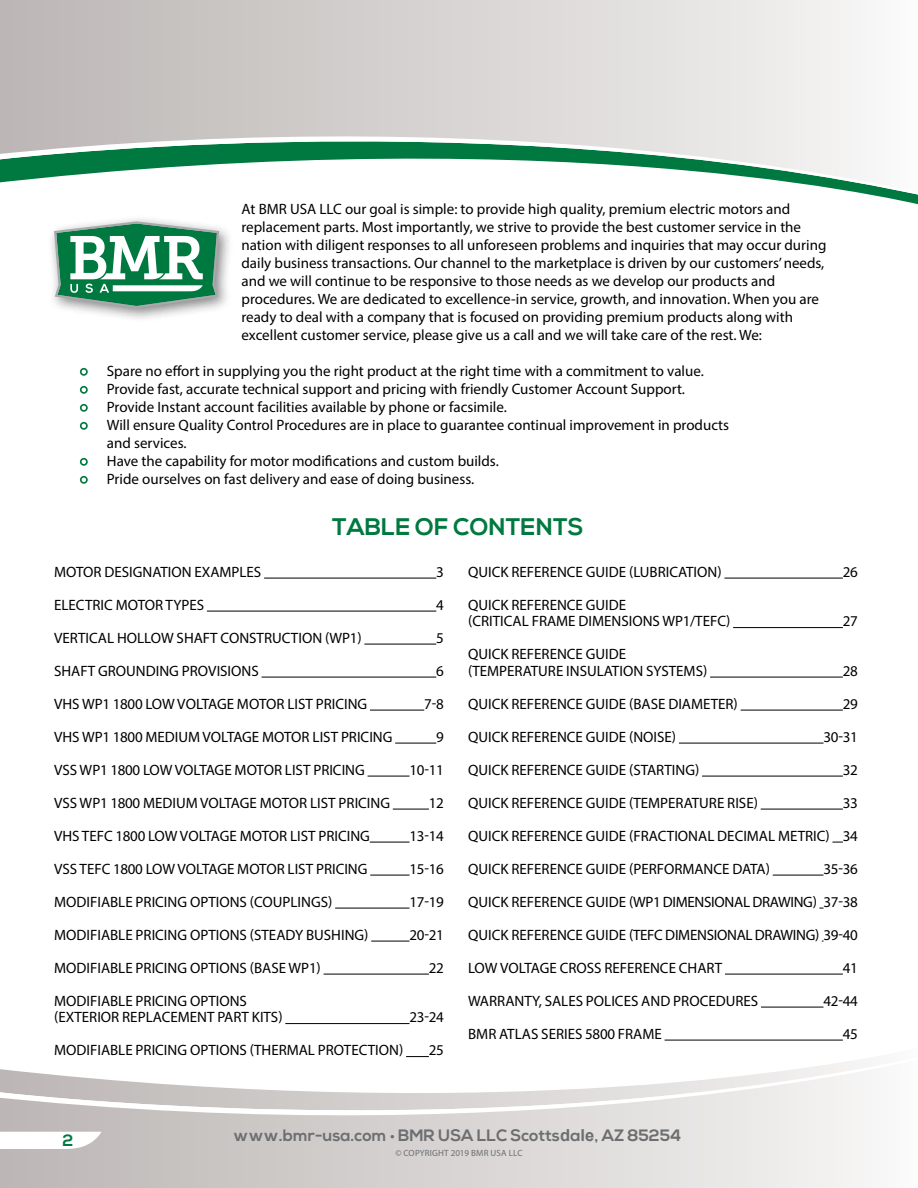
<style>
.page{position:relative;width:918px;height:1188px;background:#fff}
.page>*{position:absolute;margin:0;border:0;box-sizing:border-box;transform-origin:0 0}
.t1{font:700 24px "Nexa";color:#007940}
.t2{font:700 16.5px "Nexa";color:#6d6e71}
.t3{font:700 16.5px "Nexa";color:#007940}
.t4{font:15px/18px "Myriad Pro";color:#000}
.t5{font:15px "Myriad Pro";letter-spacing:-.02em;color:#000}
.t6{font:9px "Myriad Pro";letter-spacing:.02em;color:#6d6e71}
.s1{font-family:"Myriad Pro";font-weight:400}
.s2{color:#6d6e70}
.s3{font-family:"Arial";color:#6d6e70}
</style>
<div class="page">
<svg style="left:0;top:1157px;width:865px;height:31px;background:#d6d3d2"></svg>
<svg style="left:0;top:1057px;width:865px;height:100px"></svg>
<svg style="left:0;top:0;width:862px;height:95px;background:#d6d3d2"></svg>
<svg style="left:0;top:95px;width:918px;height:104px"></svg>
<svg style="left:0;top:1132px;width:102px;height:17px"></svg>
<hr style="left:264px;top:578px;width:172px;height:1px;background:#000">
<hr style="left:207px;top:611px;width:229px;height:1px;background:#000">
<hr style="left:364px;top:644px;width:72px;height:1px;background:#000">
<hr style="left:262px;top:677px;width:174px;height:1px;background:#000">
<hr style="left:370px;top:710px;width:54px;height:1px;background:#000">
<hr style="left:395px;top:743px;width:41px;height:1px;background:#000">
<hr style="left:368px;top:776px;width:42px;height:1px;background:#000">
<hr style="left:393px;top:809px;width:36px;height:1px;background:#000">
<hr style="left:370px;top:842px;width:40px;height:1px;background:#000">
<hr style="left:370px;top:875px;width:40px;height:1px;background:#000">
<hr style="left:335px;top:908px;width:75px;height:1px;background:#000">
<hr style="left:371px;top:941px;width:39px;height:1px;background:#000">
<hr style="left:324px;top:974px;width:105px;height:1px;background:#000">
<hr style="left:285px;top:1023px;width:125px;height:1px;background:#000">
<svg style="left:406px;top:1056px;width:23px;height:1px"></svg>
<hr style="left:724px;top:578px;width:119px;height:1px;background:#000">
<hr style="left:733px;top:627px;width:110px;height:1px;background:#000">
<hr style="left:710px;top:677px;width:133px;height:1px;background:#000">
<hr style="left:741px;top:710px;width:102px;height:1px;background:#000">
<hr style="left:679px;top:743px;width:145px;height:1px;background:#000">
<hr style="left:702px;top:776px;width:141px;height:1px;background:#000">
<hr style="left:761px;top:809px;width:82px;height:1px;background:#000">
<hr style="left:773px;top:875px;width:51px;height:1px;background:#000">
<hr style="left:725px;top:974px;width:118px;height:1px;background:#000">
<hr style="left:761px;top:1007px;width:63px;height:1px;background:#000">
<hr style="left:665px;top:1040px;width:178px;height:1px;background:#000">
<div style="left:80px;top:368px;width:8px;height:8px;border:2px solid #007940;border-radius:50%"></div>
<div style="left:80px;top:386px;width:8px;height:8px;border:2px solid #007940;border-radius:50%"></div>
<div style="left:80px;top:404px;width:8px;height:8px;border:2px solid #007940;border-radius:50%"></div>
<div style="left:80px;top:422px;width:8px;height:8px;border:2px solid #007940;border-radius:50%"></div>
<div style="left:80px;top:458px;width:8px;height:8px;border:2px solid #007940;border-radius:50%"></div>
<div style="left:80px;top:476px;width:8px;height:8px;border:2px solid #007940;border-radius:50%"></div>
<div style="left:46px;top:213px;width:189px;height:111px;background:#000;opacity:.5"></div>
<svg style="left:54px;top:221px;width:165px;height:87px"></svg>
<p class="t4" style="left:241px;top:199px;width:586px">At BMR USA LLC our goal is simple: to provide high quality, premium electric motors and replacement parts. Most importantly, we strive to provide the best customer service in the nation with diligent responses to all unforeseen problems and inquiries that may occur during daily business transactions. Our channel to the marketplace is driven by our customers’needs, and we will continue to be responsive to those needs as we develop our products and procedures. We are dedicated to excellence-in service, growth, and innovation. When you are ready to deal with a company that is focused on providing premium products along with excellent customer service, please give us a call and we will take care of the rest. We:</p>
<p class="t4" style="left:107px;top:361px;width:624px">Spare no effort in supplying you the right product at the right time with a commitment to value.<br>Provide fast, accurate technical support and pricing with friendly Customer Account Support.<br>Provide Instant account facilities available by phone or facsimile.<br>Will ensure Quality Control Procedures are in place to guarantee continual improvement in products and services.<br>Have the capability for motor modifications and custom builds.<br>Pride ourselves on fast delivery and ease of doing business.</p>
<h1 class="t1" style="left:332px;top:513px;width:253px">TABLE OF CONTENTS</h1>
<p class="t4" style="left:54px;top:562px;width:209px">MOTOR DESIGNATION EXAMPLES</p>
<p class="t4" style="left:436px;top:562px;width:9px">3</p>
<p class="t4" style="left:54px;top:595px;width:152px">ELECTRIC MOTOR TYPES</p>
<p class="t4" style="left:436px;top:595px;width:9px">4</p>
<p class="t4" style="left:54px;top:628px;width:309px">VERTICAL HOLLOW SHAFT CONSTRUCTION (WP1)</p>
<p class="t4" style="left:436px;top:628px;width:9px">5</p>
<p class="t4" style="left:54px;top:661px;width:206px">SHAFT GROUNDING PROVISIONS</p>
<p class="t4" style="left:436px;top:661px;width:9px">6</p>
<p class="t4" style="left:54px;top:694px;width:315px">VHS WP1 1800 LOW VOLTAGE MOTOR LIST PRICING</p>
<p class="t4" style="left:424px;top:694px;width:21px">7-8</p>
<p class="t4" style="left:54px;top:727px;width:340px">VHS WP1 1800 MEDIUM VOLTAGE MOTOR LIST PRICING</p>
<p class="t4" style="left:436px;top:727px;width:9px">9</p>
<p class="t4" style="left:54px;top:760px;width:312px">VSS WP1 1800 LOW VOLTAGE MOTOR LIST PRICING</p>
<p class="t4" style="left:410px;top:760px;width:36px">10-11</p>
<p class="t4" style="left:54px;top:793px;width:337px">VSS WP1 1800 MEDIUM VOLTAGE MOTOR LIST PRICING</p>
<p class="t4" style="left:429px;top:793px;width:17px">12</p>
<p class="t4" style="left:54px;top:826px;width:317px">VHS TEFC 1800 LOW VOLTAGE MOTOR LIST PRICING</p>
<p class="t4" style="left:410px;top:826px;width:36px">13-14</p>
<p class="t4" style="left:54px;top:859px;width:315px">VSS TEFC 1800 LOW VOLTAGE MOTOR LIST PRICING</p>
<p class="t4" style="left:410px;top:859px;width:36px">15-16</p>
<p class="t4" style="left:54px;top:892px;width:280px">MODIFIABLE PRICING OPTIONS (COUPLINGS)</p>
<p class="t4" style="left:410px;top:892px;width:36px">17-19</p>
<p class="t4" style="left:54px;top:925px;width:316px">MODIFIABLE PRICING OPTIONS (STEADY BUSHING)</p>
<p class="t4" style="left:410px;top:925px;width:36px">20-21</p>
<p class="t4" style="left:54px;top:958px;width:268px">MODIFIABLE PRICING OPTIONS (BASE WP1)</p>
<p class="t4" style="left:429px;top:958px;width:17px">22</p>
<p class="t4" style="left:54px;top:992px;width:230px;line-height:16.5px">MODIFIABLE PRICING OPTIONS (EXTERIOR REPLACEMENT PART KITS)</p>
<p class="t4" style="left:410px;top:1008px;width:36px">23-24</p>
<p class="t4" style="left:54px;top:1041px;width:351px">MODIFIABLE PRICING OPTIONS (THERMAL PROTECTION)</p>
<p class="t4" style="left:429px;top:1041px;width:17px">25</p>
<p class="t4" style="left:468px;top:562px;width:255px">QUICK REFERENCE GUIDE (LUBRICATION)</p>
<p class="t4" style="left:843px;top:562px;width:17px">26</p>
<p class="t4" style="left:468px;top:596px;width:264px;line-height:16.5px">QUICK REFERENCE GUIDE<br>(CRITICAL FRAME DIMENSIONS WP1/TEFC)</p>
<p class="t4" style="left:843px;top:612px;width:17px">27</p>
<p class="t4" style="left:468px;top:646px;width:241px;line-height:16.5px">QUICK REFERENCE GUIDE (TEMPERATURE INSULATION SYSTEMS)</p>
<p class="t4" style="left:843px;top:661px;width:17px">28</p>
<p class="t4" style="left:468px;top:694px;width:271px">QUICK REFERENCE GUIDE (BASE DIAMETER)</p>
<p class="t4" style="left:843px;top:694px;width:17px">29</p>
<p class="t4" style="left:468px;top:727px;width:210px">QUICK REFERENCE GUIDE (NOISE)</p>
<p class="t4" style="left:824px;top:727px;width:36px">30-31</p>
<p class="t4" style="left:468px;top:760px;width:233px">QUICK REFERENCE GUIDE (STARTING)</p>
<p class="t4" style="left:843px;top:760px;width:17px">32</p>
<p class="t4" style="left:468px;top:793px;width:291px">QUICK REFERENCE GUIDE (TEMPERATURE RISE)</p>
<p class="t4" style="left:843px;top:793px;width:17px">33</p>
<p class="t4" style="left:468px;top:826px;width:391px">QUICK REFERENCE GUIDE (FRACTIONAL DECIMAL METRIC) 34</p>
<p class="t4" style="left:468px;top:859px;width:303px">QUICK REFERENCE GUIDE (PERFORMANCE DATA)</p>
<p class="t4" style="left:824px;top:859px;width:36px">35-36</p>
<p class="t5" style="left:468px;top:892px;width:391px">QUICK REFERENCE GUIDE (WP1DIMENSIONAL DRAWING) 37-38</p>
<p class="t5" style="left:468px;top:925px;width:391px">QUICK REFERENCE GUIDE (TEFC DIMENSIONAL DRAWING) 39-40</p>
<p class="t4" style="left:468px;top:958px;width:256px">LOW VOLTAGE CROSS REFERENCE CHART</p>
<p class="t4" style="left:843px;top:958px;width:17px">41</p>
<p class="t4" style="left:468px;top:991px;width:292px">WARRANTY, SALES POLICES AND PROCEDURES</p>
<p class="t4" style="left:824px;top:991px;width:36px">42-44</p>
<p class="t4" style="left:468px;top:1024px;width:195px">BMR ATLAS SERIES 5800 FRAME</p>
<p class="t4" style="left:843px;top:1024px;width:17px">45</p>
<p class="t3" style="left:63px;top:1130px;width:12px">2</p>
<p class="t2" style="left:234px;top:1126px;width:449px">www.bmr-usa.com <span class="s1">•</span> BMR USA LLC <span class="s2">Scotts</span><span class="s3">d</span><span class="s2">a</span><span class="s3">le</span><span class="s2">, AZ 85254</span></p>
<p class="t6" style="left:395px;top:1147px;width:129px">© COPYRIGHT 2019 BMR USA LLC</p>
</div>
